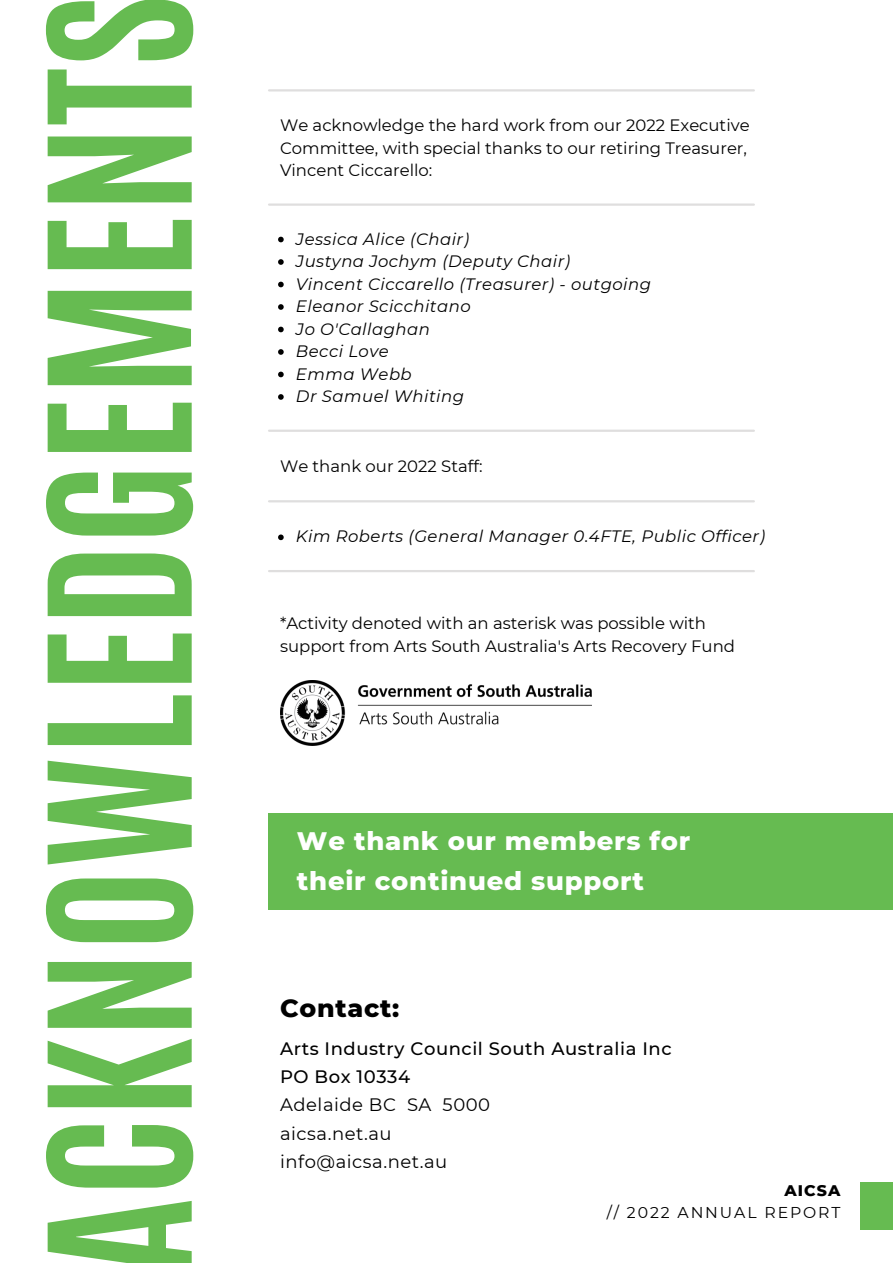
<style>
.page{position:relative;width:893px;height:1264px;background:#fff}
.page>*{position:absolute;margin:0;border:0;box-sizing:border-box;transform-origin:0 0}
.t1{font:700 167.55px "Antonio";color:#66bb51}
.t2{font:800 25.8px/39.3px "Montserrat";letter-spacing:.03em;color:#fff}
.t3{font:800 25.35px "Montserrat";letter-spacing:.03em;color:#000}
.t4{font:500 18px "Montserrat";letter-spacing:.03em;color:#000}
.t5{font:18px "Montserrat";letter-spacing:.03em;color:#000}
.t6{font:16.5px/22.5px "Montserrat";color:#000}
.t7{font:italic 16.5px "Montserrat";letter-spacing:.03em;color:#000}
.t8{font:15.75px "Montserrat";letter-spacing:.12em;color:#000}
.t9{font:800 15.75px "Montserrat";letter-spacing:.07em;color:#000}
</style>
<div class="page">
<div style="left:268px;top:813px;width:624px;height:97px;background:#66bb51"></div>
<hr style="left:269px;top:89px;width:484px;height:2px;background:#dfdede">
<hr style="left:269px;top:203px;width:484px;height:3px;background:#dfdede">
<div style="left:860px;top:1181px;width:32px;height:48px;background:#66bb51"></div>
<hr style="left:269px;top:429px;width:484px;height:3px;background:#dfdede">
<hr style="left:269px;top:500px;width:484px;height:2px;background:#dfdede">
<hr style="left:269px;top:570px;width:484px;height:2px;background:#dfdede">
<img style="left:280px;top:680px;width:311px;height:66px">
<svg style="left:278px;top:237px;width:6px;height:5px"></svg>
<svg style="left:278px;top:259px;width:6px;height:6px"></svg>
<svg style="left:278px;top:282px;width:6px;height:5px"></svg>
<svg style="left:278px;top:304px;width:6px;height:6px"></svg>
<svg style="left:278px;top:327px;width:6px;height:5px"></svg>
<svg style="left:278px;top:349px;width:6px;height:6px"></svg>
<svg style="left:278px;top:371px;width:6px;height:6px"></svg>
<svg style="left:278px;top:394px;width:6px;height:6px"></svg>
<svg style="left:278px;top:534px;width:6px;height:6px"></svg>
<p class="t1" style="left:0;top:1276px;width:1283px;rotate:-90deg">ACKNOWLEDGEMENTS</p>
<p class="t6" style="left:280px;top:114px;width:471px">We acknowledge the hard work from our 2022 Executive<br>Committee, with special thanks to our retiring Treasurer,<br>Vincent Ciccarello:</p>
<p class="t7" style="left:296px;top:228px;width:175px">Jessica Alice (Chair)</p>
<p class="t7" style="left:296px;top:251px;width:276px">Justyna Jochym (Deputy Chair)</p>
<p class="t7" style="left:296px;top:273px;width:356px">Vincent Ciccarello (Treasurer) - outgoing</p>
<p class="t7" style="left:296px;top:296px;width:176px">Eleanor Scicchitano</p>
<p class="t7" style="left:296px;top:318px;width:135px">Jo O'Callaghan</p>
<p class="t7" style="left:296px;top:341px;width:94px">Becci Love</p>
<p class="t7" style="left:296px;top:363px;width:117px">Emma Webb</p>
<p class="t7" style="left:296px;top:386px;width:169px">Dr Samuel Whiting</p>
<p class="t6" style="left:280px;top:454px;width:204px">We thank our 2022 Staff:</p>
<p class="t7" style="left:296px;top:526px;width:470px">Kim Roberts (General Manager 0.4FTE, Public Officer)</p>
<p class="t6" style="left:280px;top:612px;width:456px">*Activity denoted with an asterisk was possible with support from Arts South Australia's Arts Recovery Fund</p>
<p class="t2" style="left:297px;top:821px;width:395px">We thank our members for their continued support</p>
<p class="t3" style="left:280px;top:992px;width:121px">Contact:</p>
<p class="t4" style="left:280px;top:1037px;width:393px">Arts Industry Council South Australia Inc</p>
<p class="t4" style="left:280px;top:1065px;width:131px">PO Box 10334</p>
<p class="t5" style="left:280px;top:1093px;width:211px">Adelaide BC SA 5000</p>
<p class="t5" style="left:280px;top:1122px;width:113px">aicsa.net.au</p>
<p class="t5" style="left:280px;top:1150px;width:169px">info@aicsa.net.au</p>
<p class="t9" style="left:784px;top:1180px;width:57px">AICSA</p>
<p class="t8" style="left:606px;top:1203px;width:235px">// 2022 ANNUAL REPORT</p>
</div>
